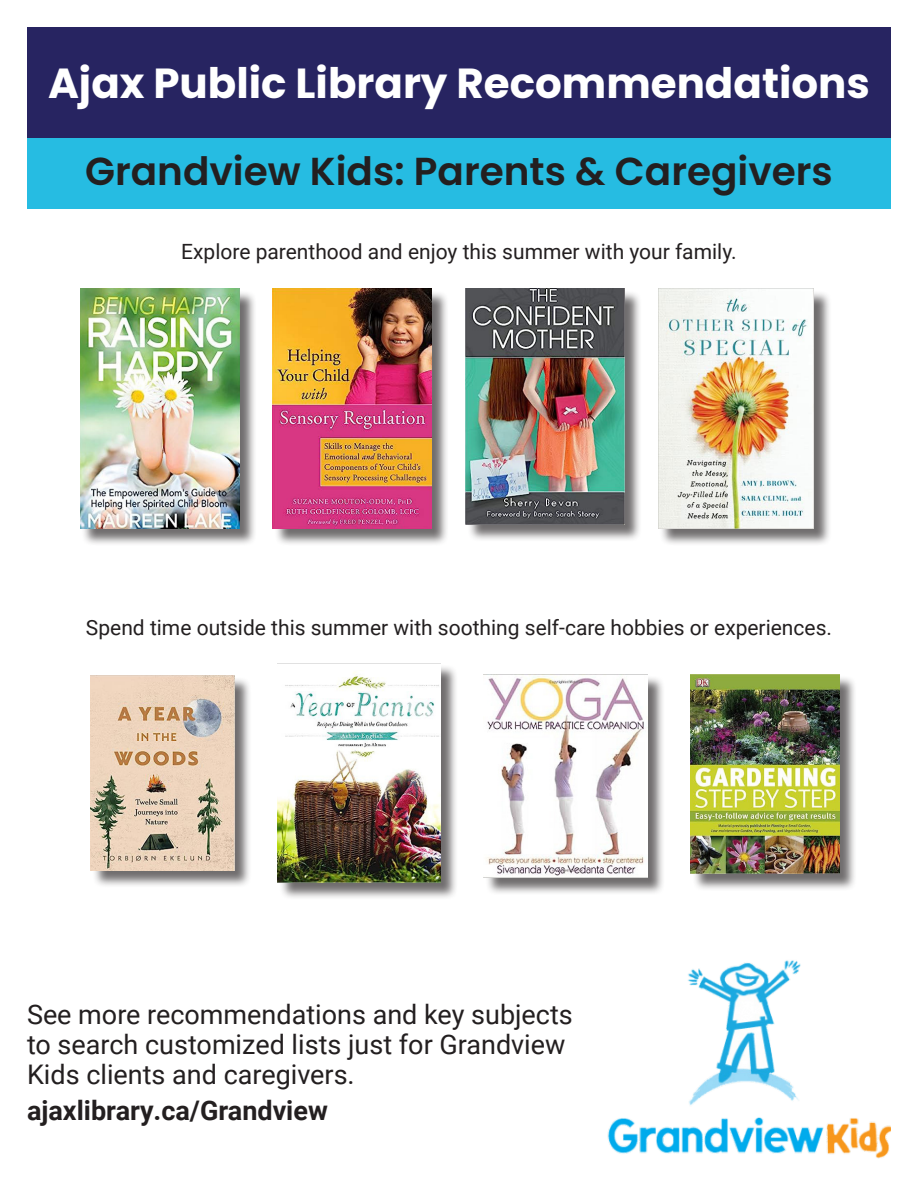
<style>
.page{position:relative;width:918px;height:1188px;background:#fff}
.page>*{position:absolute;margin:0;border:0;box-sizing:border-box;transform-origin:0 0}
.t1{font:700 42px "Poppins";color:#fff}
.t2{font:600 39px "Poppins";color:#231f20}
.t3{font:27px/30px "Roboto";color:#231f20}
.t4{font:700 27px "Roboto";color:#231f20}
.t5{font:21px "Roboto";color:#231f20}
</style>
<div class="page">
<div style="left:27px;top:27px;width:864px;height:111px;background:#272461"></div>
<div style="left:27px;top:138px;width:864px;height:70px;background:#26bce2"></div>
<img style="left:607px;top:960px;width:284px;height:199px">
<div style="left:82px;top:290px;width:175px;height:256px;background:#231f20;opacity:.65"></div>
<img style="left:80px;top:289px;width:159px;height:239px">
<div style="left:274px;top:290px;width:176px;height:256px;background:#231f20;opacity:.65"></div>
<img style="left:273px;top:289px;width:159px;height:239px">
<div style="left:467px;top:290px;width:175px;height:252px;background:#231f20;opacity:.65"></div>
<img style="left:465px;top:289px;width:159px;height:236px">
<div style="left:659px;top:290px;width:173px;height:256px;background:#231f20;opacity:.65"></div>
<img style="left:658px;top:289px;width:156px;height:239px">
<div style="left:92px;top:677px;width:160px;height:211px;background:#231f20;opacity:.65"></div>
<img style="left:91px;top:676px;width:143px;height:194px">
<div style="left:692px;top:675px;width:165px;height:216px;background:#231f20;opacity:.65"></div>
<img style="left:691px;top:674px;width:148px;height:200px">
<div style="left:279px;top:664px;width:180px;height:236px;background:#231f20;opacity:.65"></div>
<img style="left:277px;top:663px;width:164px;height:219px">
<div style="left:485px;top:675px;width:180px;height:221px;background:#231f20;opacity:.65"></div>
<img style="left:484px;top:674px;width:163px;height:204px">
<p class="t1" style="left:48px;top:59px;width:823px">Ajax Public Library Recommendations</p>
<p class="t2" style="left:85px;top:148px;width:749px">Grandview Kids: Parents &amp; Caregivers</p>
<p class="t5" style="left:181px;top:237px;width:557px">Explore parenthood and enjoy this summer with your family.</p>
<p class="t5" style="left:86px;top:613px;width:748px">Spend time outside this summer with soothing self-care hobbies or experiences.</p>
<p class="t3" style="left:27px;top:998px;width:547px">See more recommendations and key subjects to search customized lists just for Grandview<br>Kids clients and caregivers.</p>
<p class="t4" style="left:27px;top:1092px;width:302px">ajaxlibrary.ca/Grandview</p>
</div>
